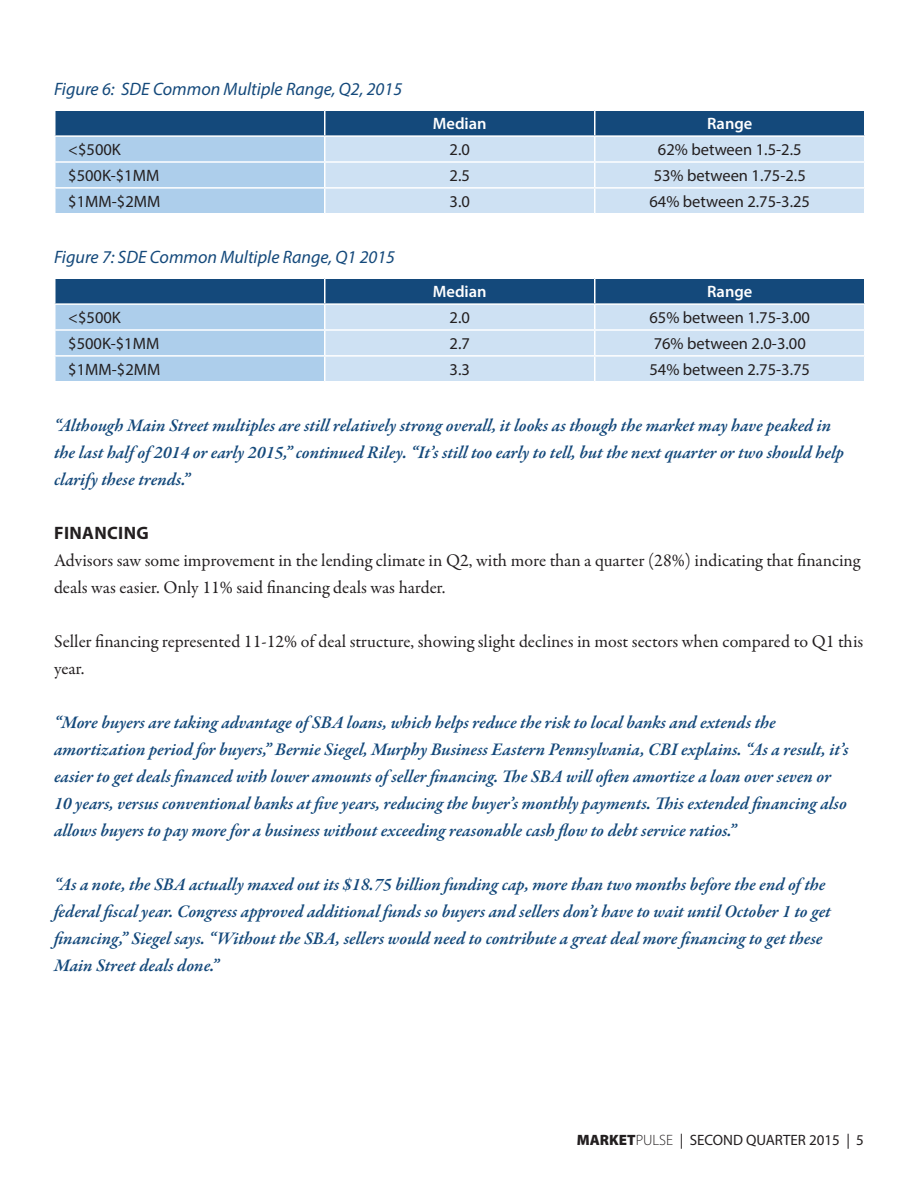
<style>
.page{position:relative;width:918px;height:1188px;background:#fff}
.page>*{position:absolute;margin:0;border:0;box-sizing:border-box;transform-origin:0 0}
.t1{font:italic 600 18px/27px "Garamond Premr Pro";color:#14497b}
.t2{font:18px/27px "Garamond Premr Pro";letter-spacing:-.005em;color:#231f20}
.t3{font:italic 18px "Myriad Pro";color:#14497b}
.t4{font:700 18px "Myriad Pro";letter-spacing:.02em;color:#231f20}
.t5{font:16.5px "Myriad Pro";color:#231f20}
.t6{font:600 16.5px "Myriad Pro";color:#fff}
.t7{font:15px "Myriad Pro";color:#231f20}
.s1{font-weight:900}
.s2{font-weight:300}
</style>
<div class="page">
<svg style="left:56px;top:111px;width:808px;height:102px;background:#97b6d2"></svg>
<hr style="left:324px;top:111px;width:2px;height:24px;background:#fff">
<hr style="left:594px;top:111px;width:2px;height:24px;background:#fff">
<hr style="left:54px;top:135px;width:271px;height:2px;background:#fff">
<hr style="left:325px;top:135px;width:270px;height:2px;background:#fff">
<hr style="left:324px;top:137px;width:2px;height:24px;background:#fff">
<hr style="left:595px;top:135px;width:271px;height:2px;background:#fff">
<hr style="left:594px;top:137px;width:2px;height:24px;background:#fff">
<hr style="left:54px;top:161px;width:271px;height:2px;background:#fff">
<hr style="left:325px;top:161px;width:270px;height:2px;background:#fff">
<hr style="left:324px;top:163px;width:2px;height:24px;background:#fff">
<hr style="left:595px;top:161px;width:271px;height:2px;background:#fff">
<hr style="left:594px;top:163px;width:2px;height:24px;background:#fff">
<hr style="left:54px;top:187px;width:271px;height:2px;background:#fff">
<hr style="left:325px;top:187px;width:270px;height:2px;background:#fff">
<hr style="left:324px;top:189px;width:2px;height:24px;background:#fff">
<hr style="left:595px;top:187px;width:271px;height:2px;background:#fff">
<hr style="left:594px;top:189px;width:2px;height:24px;background:#fff">
<svg style="left:56px;top:279px;width:808px;height:102px;background:#97b6d2"></svg>
<hr style="left:324px;top:279px;width:2px;height:24px;background:#fff">
<hr style="left:594px;top:279px;width:2px;height:24px;background:#fff">
<hr style="left:54px;top:303px;width:271px;height:2px;background:#fff">
<hr style="left:325px;top:303px;width:270px;height:2px;background:#fff">
<hr style="left:324px;top:305px;width:2px;height:24px;background:#fff">
<hr style="left:595px;top:303px;width:271px;height:2px;background:#fff">
<hr style="left:594px;top:305px;width:2px;height:24px;background:#fff">
<hr style="left:54px;top:329px;width:271px;height:2px;background:#fff">
<hr style="left:325px;top:329px;width:270px;height:2px;background:#fff">
<hr style="left:324px;top:331px;width:2px;height:24px;background:#fff">
<hr style="left:595px;top:329px;width:271px;height:2px;background:#fff">
<hr style="left:594px;top:331px;width:2px;height:24px;background:#fff">
<hr style="left:54px;top:355px;width:271px;height:2px;background:#fff">
<hr style="left:325px;top:355px;width:270px;height:2px;background:#fff">
<hr style="left:324px;top:357px;width:2px;height:24px;background:#fff">
<hr style="left:595px;top:355px;width:271px;height:2px;background:#fff">
<hr style="left:594px;top:357px;width:2px;height:24px;background:#fff">
<p class="t3" style="left:54px;top:77px;width:350px">Figure 6: SDE Common Multiple Range, Q2, 2015</p>
<p class="t6" style="left:433px;top:113px;width:55px">Median</p>
<p class="t6" style="left:707px;top:113px;width:47px">Range</p>
<p class="t5" style="left:68px;top:140px;width:54px">&lt;$500K</p>
<p class="t5" style="left:450px;top:140px;width:22px">2.0</p>
<p class="t5" style="left:658px;top:140px;width:145px">62% between 1.5-2.5</p>
<p class="t5" style="left:68px;top:165px;width:93px">$500K-$1MM</p>
<p class="t5" style="left:450px;top:165px;width:22px">2.5</p>
<p class="t5" style="left:654px;top:165px;width:154px">53% between 1.75-2.5</p>
<p class="t5" style="left:68px;top:191px;width:94px">$1MM-$2MM</p>
<p class="t5" style="left:450px;top:191px;width:22px">3.0</p>
<p class="t5" style="left:649px;top:191px;width:162px">64% between 2.75-3.25</p>
<p class="t3" style="left:54px;top:245px;width:343px">Figure 7: SDE Common Multiple Range, Q1 2015</p>
<p class="t6" style="left:433px;top:281px;width:55px">Median</p>
<p class="t6" style="left:707px;top:281px;width:47px">Range</p>
<p class="t5" style="left:68px;top:308px;width:54px">&lt;$500K</p>
<p class="t5" style="left:450px;top:308px;width:22px">2.0</p>
<p class="t5" style="left:649px;top:308px;width:162px">65% between 1.75-3.00</p>
<p class="t5" style="left:68px;top:333px;width:93px">$500K-$1MM</p>
<p class="t5" style="left:450px;top:333px;width:22px">2.7</p>
<p class="t5" style="left:654px;top:333px;width:154px">76% between 2.0-3.00</p>
<p class="t5" style="left:68px;top:359px;width:94px">$1MM-$2MM</p>
<p class="t5" style="left:450px;top:359px;width:22px">3.3</p>
<p class="t5" style="left:649px;top:359px;width:162px">54% between 2.75-3.75</p>
<p class="t1" style="left:54px;top:412px;width:792px">“Although Main Street multiples are still relatively strong overall, it looks as though the market may have peaked in the last half of 2014 or early 2015,” continued Riley. “It’s still too early to tell, but the next quarter or two should help clarify these trends.”</p>
<p class="t4" style="left:54px;top:521px;width:96px">FINANCING</p>
<p class="t2" style="left:54px;top:547px;width:808px">Advisors saw some improvement in the lending climate in Q2, with more than a quarter (28%) indicating that financing deals was easier. Only 11% said financing deals was harder.</p>
<p class="t2" style="left:54px;top:628px;width:811px">Seller financing represented 11-12% of deal structure, showing slight declines in most sectors when compared to Q1 this year.</p>
<p class="t1" style="left:54px;top:709px;width:796px">“More buyers are taking advantage of SBA loans, which helps reduce the risk to local banks and extends the amortization period for buyers,” Bernie Siegel, Murphy Business Eastern Pennsylvania, CBI explains. “As a result, it’s easier to get deals financed with lower amounts of seller financing. The SBA will often amortize a loan over seven or 10 years, versus conventional banks at five years, reducing the buyer’s monthly payments. This extended financing also allows buyers to pay more for a business without exceeding reasonable cash flow to debt service ratios.”</p>
<p class="t1" style="left:54px;top:871px;width:779px">“As a note, the SBA actually maxed out its $18.75 billion funding cap, more than two months before the end of the federal fiscal year. Congress approved additional funds so buyers and sellers don’t have to wait until October 1 to get financing,” Siegel says. “Without the SBA, sellers would need to contribute a great deal more financing to get these Main Street deals done.”</p>
<p class="t7" style="left:577px;top:1131px;width:289px"><span class="s1">MARKET</span><span class="s2">PULSE</span> | SECOND QUARTER 2015 | 5</p>
</div>
